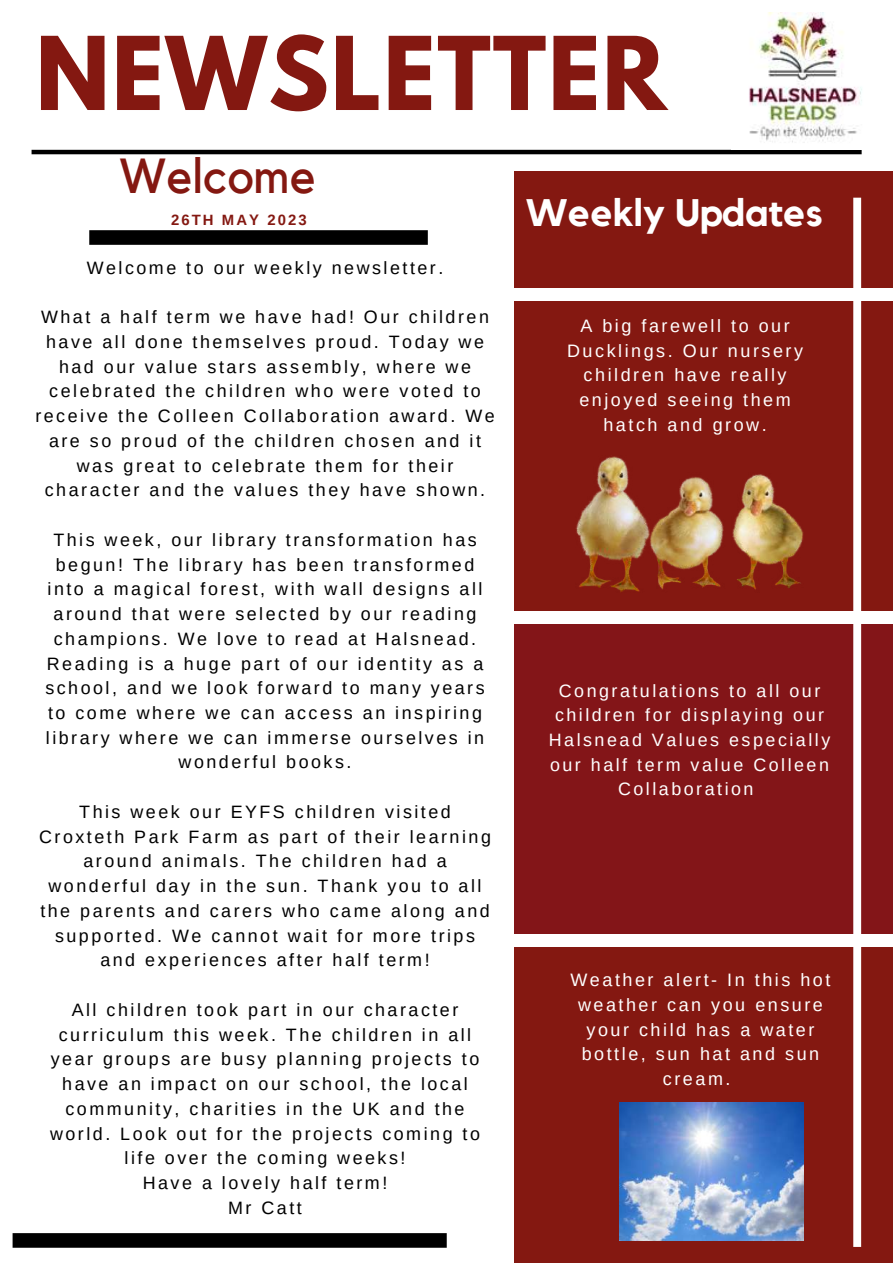
<style>
.page{position:relative;width:893px;height:1264px;background:#fff}
.page>*{position:absolute;margin:0;border:0;box-sizing:border-box;transform-origin:0 0}
.t1{font:700 89.85px "League Spartan";letter-spacing:.02em;color:#841811}
.t2{font:49.05px "Kollektif";color:#841811}
.t3{font:700 38.25px "Kollektif";color:#fff}
.t4{font:18px/24.8px "Arimo";letter-spacing:.14em;color:#fff;text-align:center}
.t5{font:17.85px/24.8px "Arimo";letter-spacing:.14em;color:#000;text-align:center}
.t6{font:17.85px/24.6px "Arimo";letter-spacing:.14em;color:#fff;text-align:center}
.t7{font:700 14.85px "Arimo";letter-spacing:.14em;color:#841811}
</style>
<div class="page">
<div style="left:89px;top:230px;width:339px;height:15px;background:#000"></div>
<div style="left:513px;top:171px;width:379px;height:116px;background:#841811"></div>
<div style="left:513px;top:301px;width:379px;height:309px;background:#841811"></div>
<div style="left:513px;top:624px;width:379px;height:309px;background:#831518"></div>
<div style="left:513px;top:947px;width:379px;height:315px;background:#841811"></div>
<div style="left:853px;top:198px;width:8px;height:1048px;background:#fff"></div>
<hr style="left:32px;top:150px;width:829px;height:4px;background:#000">
<img style="left:749px;top:12px;width:113px;height:131px">
<div style="left:13px;top:1233px;width:433px;height:14px;background:#000"></div>
<img style="left:576px;top:456px;width:227px;height:136px">
<img style="left:619px;top:1102px;width:184px;height:138px">
<h1 class="t1" style="left:36px;top:29px;width:632px">NEWSLETTER</h1>
<h2 class="t2" style="left:119px;top:153px;width:198px">Welcome</h2>
<p class="t7" style="left:171px;top:212px;width:137px">26TH MAY 2023</p>
<p class="t5" style="left:87px;top:255px;width:358px">Welcome to our weekly newsletter.</p>
<p class="t5" style="left:35px;top:304px;width:461px">What a half term we have had! Our children have all done themselves proud. Today we had our value stars assembly, where we celebrated the children who were voted to receive the Colleen Collaboration award. We are so proud of the children chosen and it was great to celebrate them for their character and the values they have shown.</p>
<p class="t5" style="left:45px;top:527px;width:441px">This week, our library transformation has begun! The library has been transformed into a magical forest, with wall designs all around that were selected by our reading champions. We love to read at Halsnead.<br>Reading is a huge part of our identity as a school, and we look forward to many years to come where we can access an inspiring library where we can immerse ourselves in wonderful books.</p>
<p class="t5" style="left:39px;top:799px;width:453px">This week our EYFS children visited Croxteth Park Farm as part of their learning around animals. The children had a wonderful day in the sun. Thank you to all the parents and carers who came along and supported. We cannot wait for more trips and experiences after half term!</p>
<p class="t5" style="left:50px;top:997px;width:431px">All children took part in our character curriculum this week. The children in all year groups are busy planning projects to have an impact on our school, the local community, charities in the UK and the world. Look out for the projects coming to life over the coming weeks!<br>Have a lovely half term!<br>Mr Catt</p>
<h3 class="t3" style="left:526px;top:195px;width:298px">Weekly Updates</h3>
<p class="t4" style="left:567px;top:313px;width:237px">A big farewell to our<br>Ducklings. Our nursery children have really enjoyed seeing them hatch and grow.</p>
<p class="t6" style="left:548px;top:678px;width:283px">Congratulations to all our children for displaying our<br>Halsnead Values especially our half term value Colleen<br>Collaboration</p>
<p class="t4" style="left:570px;top:967px;width:261px">Weather alert- In this hot weather can you ensure your child has a water bottle, sun hat and sun cream.</p>
</div>
